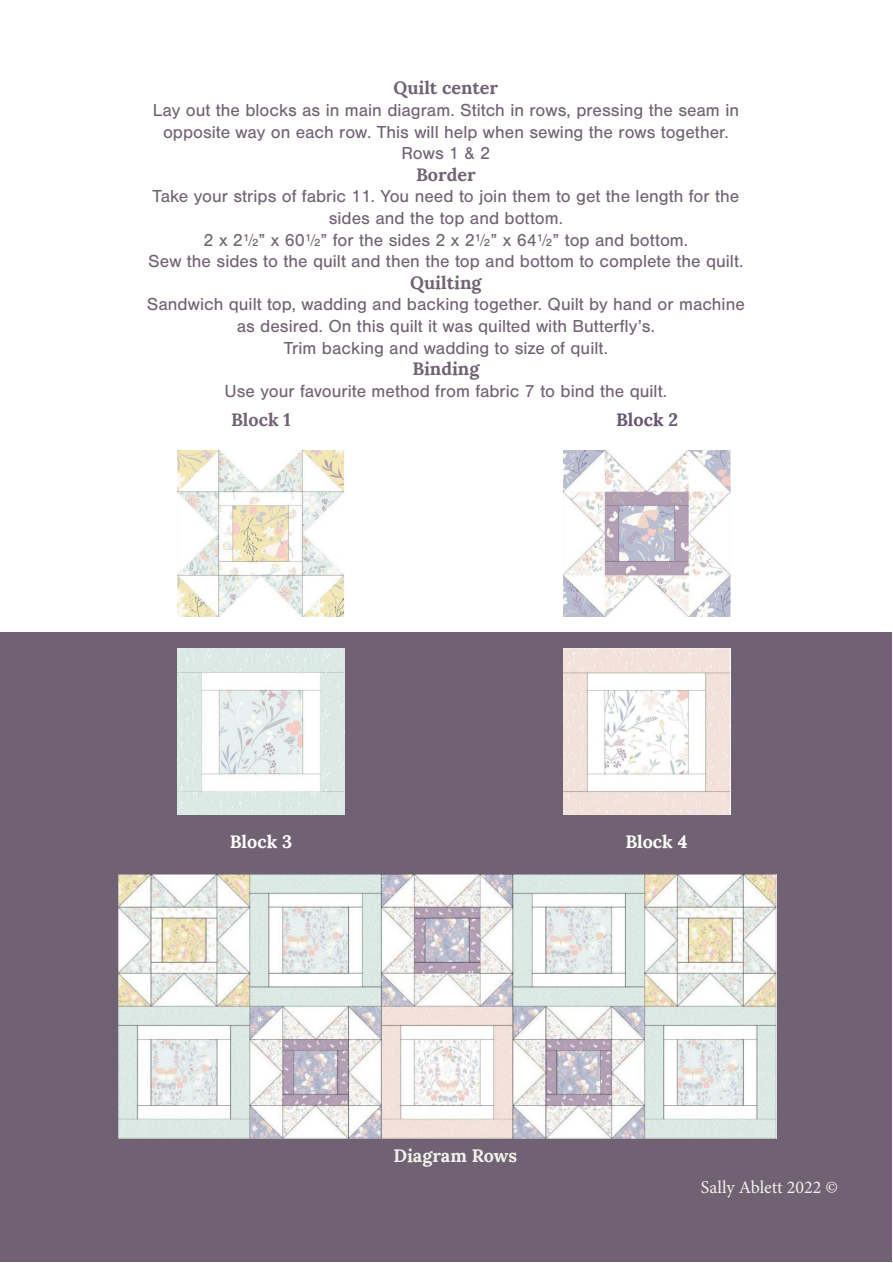
<style>
.page{position:relative;width:893px;height:1263px;background:#fff}
.page>*{position:absolute;margin:0;border:0;box-sizing:border-box;transform-origin:0 0}
.t1{font:18px "Nimbus San";color:#716273}
.t2{font:700 18px "Lora";color:#716273}
.t3{font:18px "Minion Pro";color:#f2f2eb}
.t4{font:700 18px "Lora";color:#fff}
.t5{font:700 18px "Lora";color:#f2f2eb}
.t6{font:700 18px "Lora";color:#675573}
</style>
<div class="page">
<div style="left:1px;top:632px;width:891px;height:630px;background:#716273"></div>
<img style="left:119px;top:875px;width:657px;height:264px">
<img style="left:177px;top:450px;width:168px;height:167px">
<img style="left:563px;top:648px;width:168px;height:167px">
<img style="left:177px;top:648px;width:168px;height:167px">
<img style="left:563px;top:450px;width:168px;height:167px">
<p class="t2" style="left:394px;top:73px;width:106px">Quilt center</p>
<p class="t1" style="left:153px;top:100px;width:588px">Lay out the blocks as in main diagram. Stitch in rows, pressing the seam in</p>
<p class="t1" style="left:163px;top:122px;width:567px">opposite way on each row. This will help when sewing the rows together.</p>
<p class="t1" style="left:401px;top:143px;width:90px">Rows 1 &amp; 2</p>
<p class="t2" style="left:416px;top:159px;width:61px">Border</p>
<p class="t1" style="left:152px;top:187px;width:589px">Take your strips of fabric 11. You need to join them to get the length for the</p>
<p class="t1" style="left:329px;top:208px;width:236px">sides and the top and bottom.</p>
<p class="t1" style="left:204px;top:230px;width:486px">2 x 2½” x 60½” for the sides 2 x 2½” x 64½” top and bottom.</p>
<p class="t1" style="left:148px;top:251px;width:597px">Sew the sides to the quilt and then the top and bottom to complete the quilt.</p>
<p class="t2" style="left:410px;top:267px;width:73px">Quilting</p>
<p class="t1" style="left:147px;top:295px;width:600px">Sandwich quilt top, wadding and backing together. Quilt by hand or machine</p>
<p class="t1" style="left:237px;top:316px;width:420px">as desired. On this quilt it was quilted with Butterfly’s.</p>
<p class="t1" style="left:284px;top:338px;width:326px">Trim backing and wadding to size of quilt.</p>
<p class="t2" style="left:412px;top:354px;width:69px">Binding</p>
<p class="t1" style="left:225px;top:381px;width:444px">Use your favourite method from fabric 7 to bind the quilt.</p>
<p class="t2" style="left:231px;top:404px;width:61px">Block 1</p>
<p class="t6" style="left:616px;top:404px;width:63px">Block 2</p>
<p class="t4" style="left:230px;top:827px;width:64px">Block 3</p>
<p class="t4" style="left:625px;top:827px;width:64px">Block 4</p>
<p class="t5" style="left:393px;top:1140px;width:125px">Diagram Rows</p>
<p class="t3" style="left:701px;top:1175px;width:139px">Sally Ablett 2022 ©</p>
</div>
